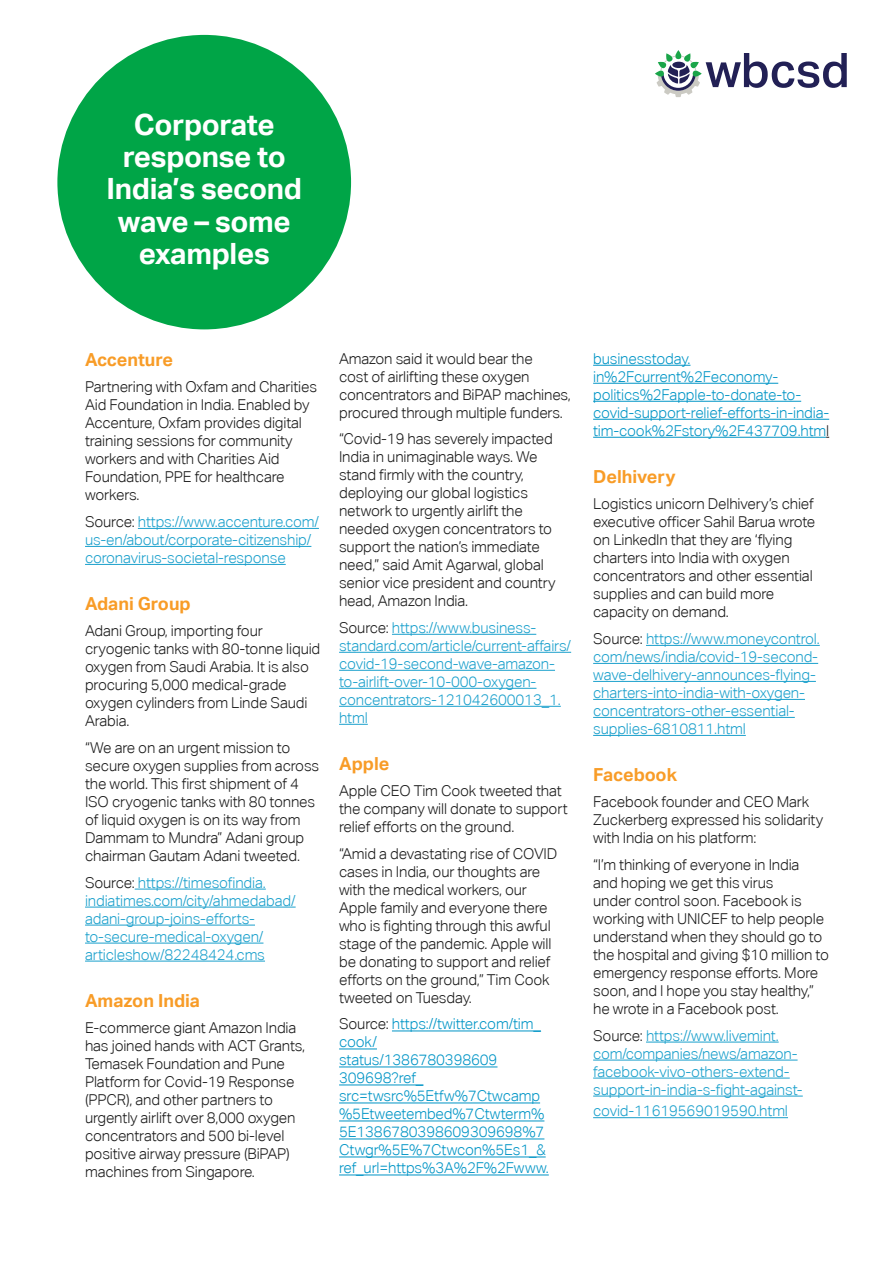
<style>
.page{position:relative;width:893px;height:1263px;background:#fff}
.page>*{position:absolute;margin:0;border:0;box-sizing:border-box;transform-origin:0 0}
.t1{font:700 29.25px/32.1px "Aktiv Grotesk";letter-spacing:-.01em;color:#fff;text-align:center}
.t2{font:700 18px "Aktiv Grotesk";color:#f89c27}
.t3{font:300 15px/18px "Aktiv Grotesk";letter-spacing:-.01em;color:#1a1a1a}
.t4{font:300 15px/18px "Aktiv Grotesk";letter-spacing:-.01em;color:#1aa0cc}
.t5{font:300 15px/18px "Aktiv Grotesk";letter-spacing:-.01em;color:#0095c6}
.s1{color:#1a1a1a}
.s2{color:#231f20}
</style>
<div class="page">
<div style="left:57px;top:35px;width:294px;height:294px;background:#00a547;border-radius:50%"></div>
<hr style="left:138px;top:528px;width:181px;height:1px;background:#1aa0cc">
<hr style="left:85px;top:546px;width:226px;height:1px;background:#1aa0cc">
<hr style="left:85px;top:564px;width:201px;height:1px;background:#1aa0cc">
<hr style="left:135px;top:889px;width:131px;height:1px;background:#1aa0cc">
<hr style="left:85px;top:907px;width:211px;height:1px;background:#1aa0cc">
<hr style="left:85px;top:925px;width:170px;height:1px;background:#1aa0cc">
<hr style="left:85px;top:943px;width:178px;height:1px;background:#1aa0cc">
<hr style="left:85px;top:961px;width:180px;height:1px;background:#1aa0cc">
<hr style="left:392px;top:634px;width:144px;height:1px;background:#1aa0cc">
<hr style="left:339px;top:652px;width:232px;height:1px;background:#1aa0cc">
<hr style="left:339px;top:670px;width:216px;height:1px;background:#1aa0cc">
<hr style="left:339px;top:688px;width:197px;height:1px;background:#1aa0cc">
<hr style="left:339px;top:706px;width:222px;height:1px;background:#1aa0cc">
<svg style="left:339px;top:724px;width:29px;height:1px"></svg>
<hr style="left:392px;top:1030px;width:149px;height:1px;background:#0095c6">
<hr style="left:339px;top:1048px;width:38px;height:1px;background:#0095c6">
<hr style="left:339px;top:1066px;width:158px;height:1px;background:#0095c6">
<hr style="left:339px;top:1084px;width:84px;height:1px;background:#0095c6">
<hr style="left:339px;top:1102px;width:201px;height:1px;background:#0095c6">
<hr style="left:339px;top:1120px;width:205px;height:1px;background:#0095c6">
<hr style="left:339px;top:1138px;width:205px;height:1px;background:#0095c6">
<hr style="left:339px;top:1156px;width:207px;height:1px;background:#0095c6">
<hr style="left:339px;top:1174px;width:210px;height:1px;background:#0095c6">
<hr style="left:593px;top:365px;width:97px;height:1px;background:#0095c6">
<hr style="left:593px;top:383px;width:185px;height:1px;background:#0095c6">
<hr style="left:593px;top:401px;width:208px;height:1px;background:#0095c6">
<hr style="left:593px;top:419px;width:236px;height:1px;background:#0095c6">
<hr style="left:593px;top:437px;width:233px;height:1px;background:#0095c6">
<hr style="left:646px;top:645px;width:174px;height:1px;background:#1aa0cc">
<hr style="left:593px;top:663px;width:225px;height:1px;background:#1aa0cc">
<hr style="left:593px;top:681px;width:223px;height:1px;background:#1aa0cc">
<hr style="left:593px;top:699px;width:212px;height:1px;background:#1aa0cc">
<hr style="left:593px;top:717px;width:202px;height:1px;background:#1aa0cc">
<hr style="left:593px;top:735px;width:153px;height:1px;background:#1aa0cc">
<hr style="left:646px;top:1042px;width:133px;height:1px;background:#1aa0cc">
<hr style="left:593px;top:1060px;width:205px;height:1px;background:#1aa0cc">
<hr style="left:593px;top:1078px;width:197px;height:1px;background:#1aa0cc">
<hr style="left:593px;top:1096px;width:210px;height:1px;background:#1aa0cc">
<hr style="left:593px;top:1117px;width:195px;height:1px;background:#1aa0cc">
<svg style="left:655px;top:50px;width:192px;height:47px"></svg>
<p class="t1" style="left:106px;top:109px;width:197px">Corporate response to<br>India’s second wave – some examples</p>
<p class="t2" style="left:85px;top:349px;width:90px">Accenture</p>
<p class="t3" style="left:85px;top:378px;width:233px">Partnering with Oxfam and Charities<br>Aid Foundation in India. Enabled by<br>Accenture, Oxfam provides digital training sessions for community workers and with Charities Aid<br>Foundation, PPE for healthcare workers.</p>
<p class="t4" style="left:85px;top:512px;width:235px"><span class="s1">Source:</span> https://www.accenture.com/ us-en/about/corporate-citizenship/ coronavirus-societal-response</p>
<p class="t2" style="left:85px;top:593px;width:107px">Adani Group</p>
<p class="t3" style="left:85px;top:622px;width:237px">Adani Group, importing four cryogenic tanks with 80-tonne liquid oxygen from Saudi Arabia. It is also procuring 5,000 medical-grade oxygen cylinders from Linde Saudi<br>Arabia.</p>
<p class="t3" style="left:85px;top:739px;width:236px">“We are on an urgent mission to secure oxygen supplies from across the world. This first shipment of 4<br>ISO cryogenic tanks with 80 tonnes of liquid oxygen is on its way from<br>Dammam to Mundra” Adani group chairman Gautam Adani tweeted.</p>
<p class="t4" style="left:85px;top:873px;width:212px"><span class="s1">Source:</span> https://timesofindia. indiatimes.com/city/ahmedabad/ adani-group-joins-efforts&shy;to-secure-medical-oxygen/ articleshow/82248424.cms</p>
<p class="t2" style="left:85px;top:990px;width:117px">Amazon India</p>
<p class="t3" style="left:85px;top:1019px;width:222px">E-commerce giant Amazon India has joined hands with ACT Grants,<br>Temasek Foundation and Pune<br>Platform for Covid-19 Response (PPCR), and other partners to urgently airlift over 8,000 oxygen concentrators and 500 bi-level positive airway pressure (BiPAP) machines from Singapore.</p>
<p class="t3" style="left:339px;top:349px;width:233px">Amazon said it would bear the<br>cost of airlifting these oxygen concentrators and BiPAP machines, procured through multiple funders.</p>
<p class="t3" style="left:339px;top:430px;width:218px">“Covid-19 has severely impacted<br>India in unimaginable ways. We stand firmly with the country, deploying our global logistics network to urgently airlift the needed oxygen concentrators to support the nation’s immediate need,” said Amit Agarwal, global senior vice president and country head, Amazon India.</p>
<p class="t4" style="left:339px;top:618px;width:234px"><span class="s1">Source:</span> https://www.business&shy;standard.com/article/current-affairs/ covid-19-second-wave-amazon&shy;to-airlift-over-10-000-oxygen&shy;concentrators-121042600013_1. html</p>
<p class="t2" style="left:339px;top:753px;width:52px">Apple</p>
<p class="t3" style="left:339px;top:782px;width:230px">Apple CEO Tim Cook tweeted that the company will donate to support relief efforts on the ground.</p>
<p class="t3" style="left:339px;top:844px;width:220px">“Amid a devastating rise of COVID cases in India, our thoughts are with the medical workers, our<br>Apple family and everyone there who is fighting through this awful stage of the pandemic. Apple will be donating to support and relief efforts on the ground,” Tim Cook tweeted on Tuesday.</p>
<p class="t5" style="left:339px;top:1015px;width:211px"><span class="s1">Source:</span> https://twitter.com/tim_ cook/<br>status/1386780398609<br>309698?ref_ src=twsrc%5Etfw%7Ctwcamp %5Etweetembed%7Ctwterm%<br>5E1386780398609309698%7<br>Ctwgr%5E%7Ctwcon%5Es1_&amp; ref_url=https%3A%2F%2Fwww.</p>
<p class="t5" style="left:593px;top:349px;width:238px">businesstoday. in%2Fcurrent%2Feconomy&shy;politics%2Fapple-to-donate-to&shy;covid-support-relief-efforts-in-india&shy;tim-cook%2Fstory%2F437709.htm<span class="s2">l</span></p>
<p class="t2" style="left:593px;top:466px;width:84px">Delhivery</p>
<p class="t3" style="left:593px;top:495px;width:224px">Logistics unicorn Delhivery’s chief executive officer Sahil Barua wrote on LinkedIn that they are ‘flying charters into India with oxygen concentrators and other essential supplies and can build more capacity on demand.</p>
<p class="t4" style="left:593px;top:629px;width:228px"><span class="s1">Source:</span> https://www.moneycontrol. com/news/india/covid-19-second&shy;wave-delhivery-announces-flying&shy;charters-into-india-with-oxygen&shy;concentrators-other-essential&shy;supplies-6810811.html</p>
<p class="t2" style="left:593px;top:764px;width:85px">Facebook</p>
<p class="t3" style="left:593px;top:793px;width:232px">Facebook founder and CEO Mark<br>Zuckerberg expressed his solidarity with India on his platform:</p>
<p class="t3" style="left:593px;top:856px;width:237px">“I’m thinking of everyone in India<br>and hoping we get this virus<br>under control soon. Facebook is working with UNICEF to help people understand when they should go to the hospital and giving $10 million to emergency response efforts. More soon, and I hope you stay healthy,” he wrote in a Facebook post.</p>
<p class="t4" style="left:593px;top:1026px;width:211px"><span class="s1">Source:</span> https://www.livemint. com/companies/news/amazon&shy;facebook-vivo-others-extend&shy;support-in-india-s-fight-against-</p>
<p class="t4" style="left:593px;top:1102px;width:196px">covid-11619569019590.html</p>
</div>
